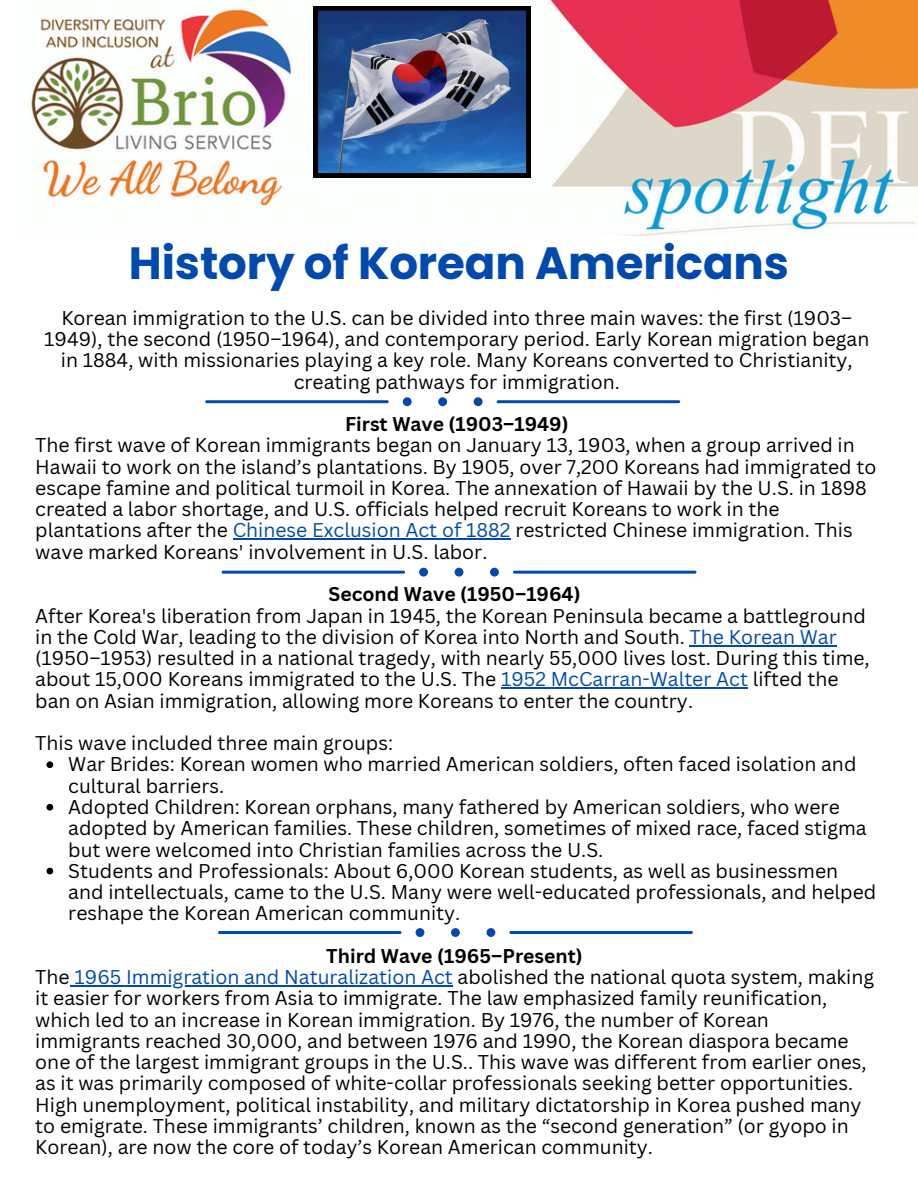
<style>
.page{position:relative;width:918px;height:1188px;background:#fff}
.page>*{position:absolute;margin:0;border:0;box-sizing:border-box;transform-origin:0 0}
.t1{font:700 45.15px "Poppins";letter-spacing:-.005em;color:#004aad}
.t2{font:19.35px/21.3px "Canva Sans";color:#000}
.t3{font:700 19.35px "Canva Sans";color:#000}
.s1{color:#004aad}
</style>
<div class="page">
<img style="left:31px;top:0;width:887px;height:235px">
<hr style="left:233px;top:539px;width:278px;height:1px;background:#004aad">
<hr style="left:690px;top:645px;width:147px;height:1px;background:#004aad">
<hr style="left:501px;top:687px;width:247px;height:2px;background:#004aad">
<svg style="left:47px;top:761px;width:6px;height:7px"></svg>
<svg style="left:47px;top:804px;width:6px;height:7px"></svg>
<svg style="left:47px;top:868px;width:6px;height:6px"></svg>
<hr style="left:75px;top:985px;width:378px;height:1px;background:#004aad">
<hr style="left:222px;top:571px;width:183px;height:3px;background:#004aad">
<hr style="left:513px;top:571px;width:183px;height:3px;background:#004aad">
<div style="left:455px;top:568px;width:8px;height:9px;background:#004aad;border-radius:50%"></div>
<div style="left:419px;top:568px;width:9px;height:9px;background:#004aad;border-radius:50%"></div>
<div style="left:490px;top:568px;width:9px;height:9px;background:#004aad;border-radius:50%"></div>
<hr style="left:218px;top:931px;width:183px;height:3px;background:#004aad">
<hr style="left:509px;top:931px;width:184px;height:3px;background:#004aad">
<div style="left:451px;top:928px;width:9px;height:9px;background:#004aad;border-radius:50%"></div>
<div style="left:416px;top:928px;width:8px;height:9px;background:#004aad;border-radius:50%"></div>
<div style="left:486px;top:928px;width:9px;height:9px;background:#004aad;border-radius:50%"></div>
<hr style="left:205px;top:400px;width:184px;height:3px;background:#004aad">
<hr style="left:497px;top:400px;width:183px;height:3px;background:#004aad">
<div style="left:438px;top:397px;width:9px;height:9px;background:#004aad;border-radius:50%"></div>
<div style="left:403px;top:397px;width:9px;height:9px;background:#004aad;border-radius:50%"></div>
<div style="left:474px;top:397px;width:9px;height:9px;background:#004aad;border-radius:50%"></div>
<svg style="left:314px;top:6px;width:217px;height:171px;background:#445f8d"></svg>
<p class="t1" style="left:129px;top:231px;width:662px">History of Korean Americans</p>
<p class="t2" style="left:44px;top:307px;width:827px;text-align:center">Korean immigration to the U.S. can be divided into three main waves: the first (1903– 1949), the second (1950–1964), and contemporary period. Early Korean migration began in 1884, with missionaries playing a key role. Many Koreans converted to Christianity, creating pathways for immigration.</p>
<p class="t3" style="left:345px;top:410px;width:225px">First Wave (1903–1949)</p>
<h1 class="t2" style="left:35px;top:434px;width:843px">The first wave of Korean immigrants began on January 13, 1903, when a group arrived in Hawaii to work on the island’s plantations. By 1905, over 7,200 Koreans had immigrated to escape famine and political turmoil in Korea. The annexation of Hawaii by the U.S. in 1898 created a labor shortage, and U.S. officials helped recruit Koreans to work in the plantations after the <span class="s1">Chinese Exclusion Act of 1882</span> restricted Chinese immigration. This wave marked Koreans' involvement in U.S. labor.</h1>
<p class="t3" style="left:328px;top:581px;width:254px">Second Wave (1950–1964)</p>
<p class="t2" style="left:35px;top:604px;width:836px">After Korea's liberation from Japan in 1945, the Korean Peninsula became a battleground in the Cold War, leading to the division of Korea into North and South. <span class="s1">The Korean War </span>(1950–1953) resulted in a national tragedy, with nearly 55,000 lives lost. During this time, about 15,000 Koreans immigrated to the U.S. The <span class="s1">1952 McCarran-Walter Act</span> lifted the ban on Asian immigration, allowing more Koreans to enter the country.</p>
<p class="t2" style="left:35px;top:732px;width:359px">This wave included three main groups:</p>
<p class="t2" style="left:68px;top:753px;width:790px">War Brides: Korean women who married American soldiers, often faced isolation and cultural barriers.</p>
<p class="t2" style="left:68px;top:796px;width:800px">Adopted Children: Korean orphans, many fathered by American soldiers, who were adopted by American families. These children, sometimes of mixed race, faced stigma but were welcomed into Christian families across the U.S.</p>
<p class="t2" style="left:68px;top:860px;width:810px">Students and Professionals: About 6,000 Korean students, as well as businessmen and intellectuals, came to the U.S. Many were well-educated professionals, and helped reshape the Korean American community.</p>
<p class="t3" style="left:326px;top:942px;width:258px">Third Wave (1965–Present)</p>
<p class="t2" style="left:35px;top:966px;width:840px">The <span class="s1">1965 Immigration and Naturalization Act</span> abolished the national quota system, making</p>
<p class="t2" style="left:35px;top:987px;width:833px">it easier for workers from Asia to immigrate. The law emphasized family reunification, which led to an increase in Korean immigration. By 1976, the number of Korean immigrants reached 30,000, and between 1976 and 1990, the Korean diaspora became one of the largest immigrant groups in the U.S.. This wave was different from earlier ones, as it was primarily composed of white-collar professionals seeking better opportunities.<br>High unemployment, political instability, and military dictatorship in Korea pushed many to emigrate. These immigrants’ children, known as the “second generation” (or gyopo in Korean), are now the core of today’s Korean American community.</p>
</div>
